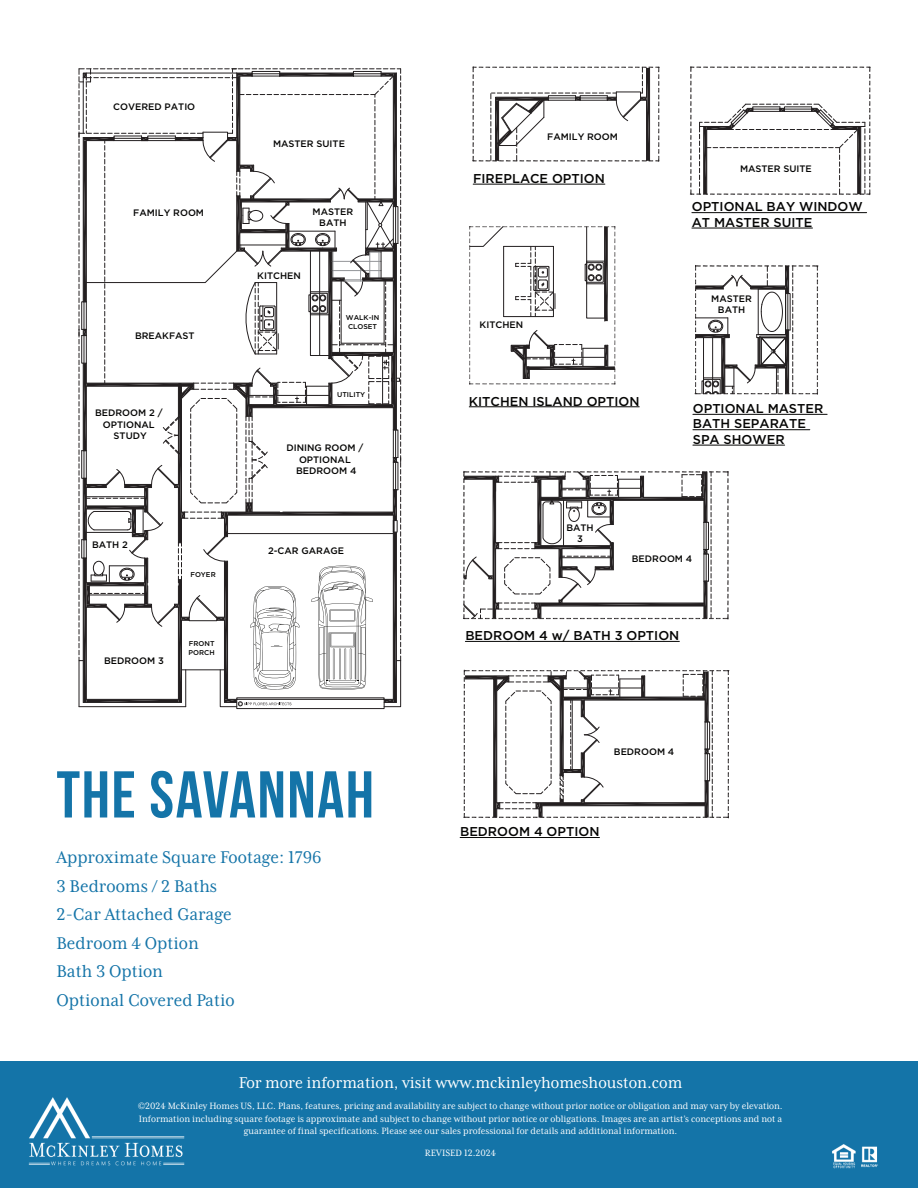
<style>
.page{position:relative;width:918px;height:1188px;background:#fff}
.page>*{position:absolute;margin:0;border:0;box-sizing:border-box;transform-origin:0 0}
.t1{font:700 66px "Bebas Neue";letter-spacing:.025em;color:#1474a8}
.t2{font:19.5px/28.5px "Mrs Eaves XL Serif Nar OT";color:#1474a8}
.t3{font:18px "Mrs Eaves XL Serif Nar OT";color:#fff}
.t4{font:500 12.75px/15.5px "Gotham";color:#050504}
.t5{font:10.5px/12.6px "Mrs Eaves XL Serif Nar OT";color:#fff;text-align:center}
.t6{font:500 9.45px/11.2px "Gotham";color:#050504;text-align:center}
.t7{font:500 7.05px/8.4px "Gotham";color:#050504}
</style>
<div class="page">
<div style="left:0;top:1061px;width:918px;height:127px;background:#1474a8"></div>
<img style="left:28px;top:1097px;width:157px;height:69px">
<img style="left:832px;top:1144px;width:46px;height:25px">
<div style="left:237px;top:702px;width:147px;height:7px;border:1px solid #231f20"></div>
<svg style="left:78px;top:69px;width:323px;height:638px"></svg>
<hr style="left:469px;top:406px;width:171px;height:1px;background:#050504">
<svg style="left:469px;top:226px;width:147px;height:159px"></svg>
<hr style="left:473px;top:184px;width:132px;height:1px;background:#050504">
<svg style="left:473px;top:67px;width:186px;height:95px"></svg>
<hr style="left:692px;top:212px;width:175px;height:1px;background:#050504">
<hr style="left:692px;top:228px;width:121px;height:1px;background:#050504">
<svg style="left:690px;top:67px;width:181px;height:128px"></svg>
<hr style="left:465px;top:641px;width:214px;height:1px;background:#050504">
<svg style="left:463px;top:471px;width:266px;height:148px"></svg>
<hr style="left:460px;top:837px;width:139px;height:1px;background:#050504">
<svg style="left:464px;top:670px;width:265px;height:148px"></svg>
<hr style="left:693px;top:414px;width:134px;height:1px;background:#050504">
<hr style="left:693px;top:429px;width:117px;height:1px;background:#050504">
<hr style="left:693px;top:445px;width:92px;height:1px;background:#050504">
<svg style="left:695px;top:265px;width:123px;height:129px"></svg>
<p class="t6" style="left:113px;top:101px;width:84px">COVERED PATIO</p>
<p class="t6" style="left:133px;top:207px;width:72px">FAMILY ROOM</p>
<p class="t6" style="left:135px;top:330px;width:61px">BREAKFAST</p>
<p class="t6" style="left:95px;top:407px;width:69px">BEDROOM 2 /<br>OPTIONAL<br>STUDY</p>
<p class="t6" style="left:92px;top:539px;width:37px">BATH 2</p>
<p class="t6" style="left:104px;top:655px;width:61px">BEDROOM 3</p>
<p class="t7" style="left:190px;top:571px;width:27px">FOYER</p>
<p class="t7" style="left:189px;top:639px;width:28px">FRONT<br>PORCH</p>
<p class="t6" style="left:273px;top:137px;width:73px">MASTER SUITE</p>
<p class="t6" style="left:313px;top:206px;width:42px">MASTER<br>BATH</p>
<p class="t6" style="left:257px;top:269px;width:45px">KITCHEN</p>
<p class="t7" style="left:346px;top:314px;width:35px">WALK-IN<br>CLOSET</p>
<p class="t7" style="left:337px;top:390px;width:30px">UTILITY</p>
<p class="t6" style="left:287px;top:442px;width:78px">DINING ROOM /<br>OPTIONAL<br>BEDROOM 4</p>
<p class="t6" style="left:268px;top:545px;width:78px">2-CAR GARAGE</p>
<h1 class="t1" style="left:57px;top:759px;width:319px">the SAVANNAH</h1>
<h2 class="t2" style="left:57px;top:843px;width:267px">Approximate Square Footage: 1796<br>3 Bedrooms / 2 Baths<br>2-Car Attached Garage<br>Bedroom 4 Option<br>Bath 3 Option<br>Optional Covered Patio</h2>
<p class="t6" style="left:547px;top:131px;width:72px">FAMILY ROOM</p>
<p class="t4" style="left:473px;top:170px;width:133px">FIREPLACE OPTION</p>
<p class="t6" style="left:480px;top:319px;width:45px">KITCHEN</p>
<p class="t4" style="left:469px;top:393px;width:172px">KITCHEN ISLAND OPTION</p>
<p class="t6" style="left:566px;top:522px;width:29px">BATH<br>3</p>
<p class="t6" style="left:740px;top:163px;width:73px">MASTER SUITE</p>
<p class="t4" style="left:692px;top:199px;width:172px">OPTIONAL BAY WINDOW<br>AT MASTER SUITE</p>
<p class="t6" style="left:711px;top:293px;width:42px">MASTER<br>BATH</p>
<p class="t4" style="left:693px;top:401px;width:132px">OPTIONAL MASTER<br>BATH SEPARATE<br>SPA SHOWER</p>
<p class="t6" style="left:632px;top:553px;width:62px">BEDROOM 4</p>
<p class="t4" style="left:465px;top:628px;width:216px">BEDROOM 4 w/ BATH 3 OPTION</p>
<p class="t6" style="left:614px;top:746px;width:62px">BEDROOM 4</p>
<p class="t4" style="left:460px;top:824px;width:141px">BEDROOM 4 OPTION</p>
<h3 class="t3" style="left:239px;top:1073px;width:445px">For more information, visit www.mckinleyhomeshouston.com</h3>
<p class="t5" style="left:138px;top:1100px;width:646px">©2024 McKinley Homes US, LLC. Plans, features, pricing and availability are subject to change without prior notice or obligation and may vary by elevation.<br>Information including square footage is approximate and subject to change without prior notice or obligations. Images are an artist’s conceptions and not a guarantee of final specifications. Please see our sales professional for details and additional information.</p>
<p class="t5" style="left:425px;top:1147px;width:73px">REVISED 12.2024</p>
</div>
